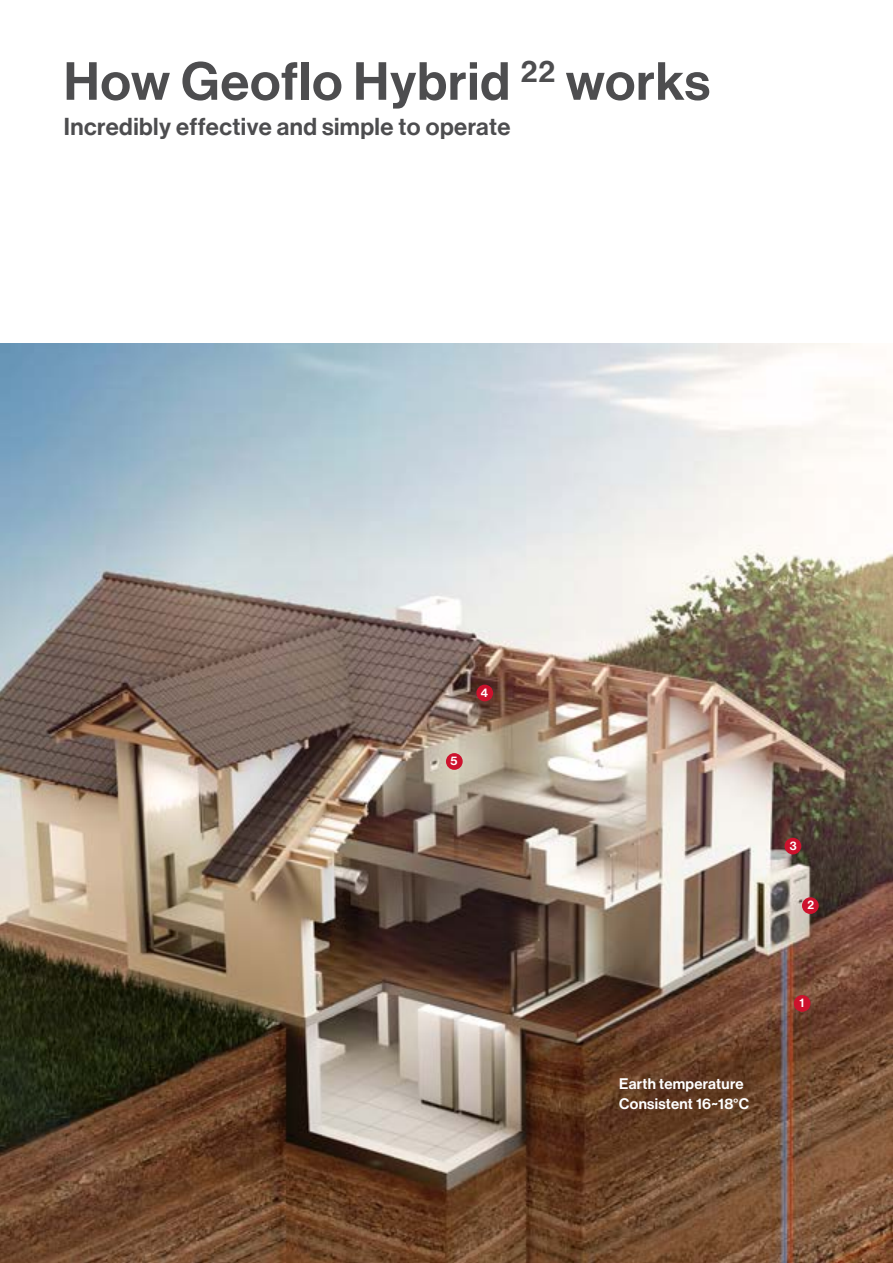
<style>
.page{position:relative;width:893px;height:1263px;background:#fff}
.page>*{position:absolute;margin:0;border:0;box-sizing:border-box;transform-origin:0 0}
.t1{font:52.5px "Neue Haas Display Mediu";letter-spacing:.02em;color:#4d4d4f}
.t2{font:24px "Neue Haas Display Mediu";letter-spacing:.02em;color:#4d4d4f}
.t3{font:15px/19.5px "Neue Haas Display Mediu";letter-spacing:.02em;color:#fff}
.t4{font:12.15px "Neue Haas Display Mediu";color:#fff}
</style>
<div class="page">
<img style="left:0;top:343px;width:893px;height:920px">
<div style="left:794px;top:995px;width:16px;height:17px;background:#cd122d;border-radius:50%"></div>
<div style="left:802px;top:897px;width:17px;height:17px;background:#cd122d;border-radius:50%"></div>
<div style="left:784px;top:838px;width:17px;height:16px;background:#cd122d;border-radius:50%"></div>
<div style="left:476px;top:685px;width:17px;height:16px;background:#cd122d;border-radius:50%"></div>
<div style="left:446px;top:753px;width:17px;height:17px;background:#cd122d;border-radius:50%"></div>
<h1 class="t1" style="left:64px;top:51px;width:648px">How Geoflo Hybrid <sup>22</sup> works</h1>
<p class="t2" style="left:64px;top:113px;width:448px">Incredibly effective and simple to operate</p>
<p class="t4" style="left:481px;top:685px;width:9px">4</p>
<p class="t4" style="left:450px;top:754px;width:9px">5</p>
<p class="t3" style="left:619px;top:1074px;width:132px">Earth temperature<br>Consistent 16~18°C</p>
<p class="t4" style="left:790px;top:838px;width:8px">3</p>
<p class="t4" style="left:807px;top:898px;width:8px">2</p>
<p class="t4" style="left:799px;top:996px;width:6px">1</p>
</div>
